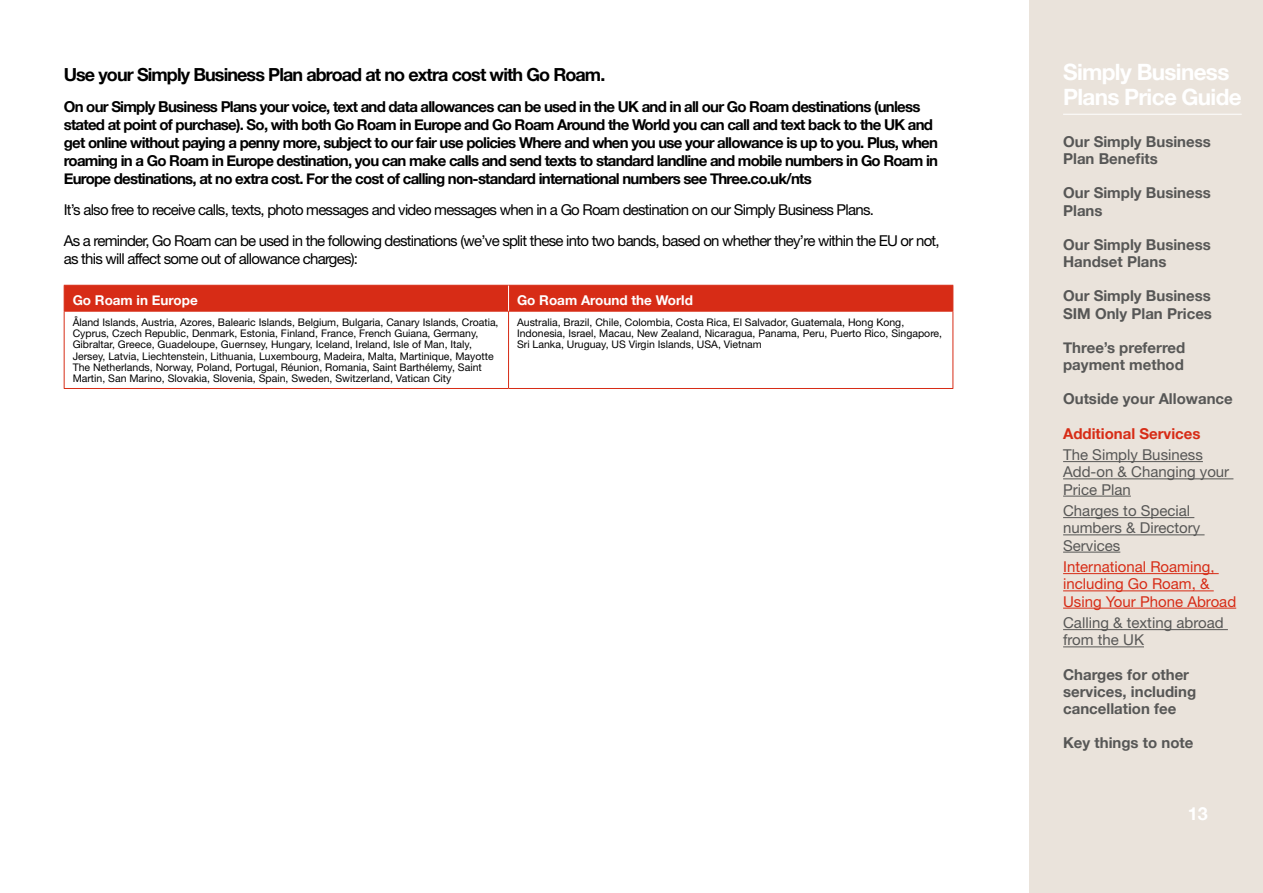
<style>
.page{position:relative;width:1263px;height:893px;background:#fff}
.page>*{position:absolute;margin:0;border:0;box-sizing:border-box;transform-origin:0 0}
.t1{font:700 22.5px/25.5px "Helvetica Neue";letter-spacing:-.03em;color:#fff}
.t2{font:700 18px "Helvetica Neue";letter-spacing:-.05em;color:#000}
.t3{font:700 18px "Helvetica Neue";color:#fff}
.t4{font:700 15px/18px "Helvetica Neue";letter-spacing:-.05em;color:#000}
.t5{font:15px/30.8px "Helvetica Neue";letter-spacing:-.05em;color:#000}
.t6{font:700 15px/17.2px "Helvetica Neue";color:#575756}
.t7{font:15px/17.2px "Helvetica Neue";color:#575756}
.t8{font:15px/17.2px "Helvetica Neue";color:#d72c16}
.t9{font:700 15px "Helvetica Neue";color:#d72c16}
.t10{font:700 13.5px "Helvetica Neue";color:#fff}
.t11{font:10.5px/11.2px "Helvetica Neue";color:#000}
</style>
<div class="page">
<div style="left:1029px;top:0;width:234px;height:893px;background:#eae3db"></div>
<hr style="left:1063px;top:114px;width:179px;height:1px;background:#fff">
<hr style="left:64px;top:312px;width:1px;height:76px;background:#d72c16">
<hr style="left:64px;top:311px;width:444px;height:1px;background:#d72c16">
<hr style="left:64px;top:388px;width:444px;height:1px;background:#d72c16">
<hr style="left:508px;top:312px;width:1px;height:76px;background:#d72c16">
<hr style="left:508px;top:311px;width:445px;height:1px;background:#d72c16">
<hr style="left:952px;top:312px;width:1px;height:76px;background:#d72c16">
<hr style="left:508px;top:388px;width:445px;height:1px;background:#d72c16">
<div style="left:64px;top:285px;width:889px;height:26px;background:#d72c16"></div>
<hr style="left:1063px;top:461px;width:140px;height:1px;background:#575756">
<hr style="left:1063px;top:478px;width:170px;height:1px;background:#575756">
<hr style="left:1063px;top:496px;width:68px;height:1px;background:#575756">
<hr style="left:1063px;top:517px;width:131px;height:1px;background:#575756">
<hr style="left:1063px;top:534px;width:141px;height:1px;background:#575756">
<hr style="left:1063px;top:552px;width:57px;height:1px;background:#575756">
<hr style="left:1063px;top:573px;width:156px;height:1px;background:#d72c16">
<hr style="left:1063px;top:590px;width:151px;height:1px;background:#d72c16">
<hr style="left:1063px;top:608px;width:173px;height:1px;background:#d72c16">
<hr style="left:1063px;top:629px;width:165px;height:1px;background:#575756">
<hr style="left:1063px;top:646px;width:81px;height:1px;background:#575756">
<h2 class="t2" style="left:64px;top:61px;width:543px">Use your Simply Business Plan abroad at no extra cost with Go Roam.</h2>
<p class="t4" style="left:64px;top:98px;width:876px">On our Simply Business Plans your voice, text and data allowances can be used in the UK and in all our Go Roam destinations (unless stated at point of purchase). So, with both Go Roam in Europe and Go Roam Around the World you can call and text back to the UK and get online without paying a penny more, subject to our fair use policies Where and when you use your allowance is up to you. Plus, when roaming in a Go Roam in Europe destination, you can make calls and send texts to standard landline and mobile numbers in Go Roam in Europe destinations, at no extra cost. For the cost of calling non-standard international numbers see Three.co.uk/nts</p>
<p class="t5" style="left:64px;top:194px;width:877px">It’s also free to receive calls, texts, photo messages and video messages when in a Go Roam destination on our Simply Business Plans.<br>As a reminder, Go Roam can be used in the following destinations (we’ve split these into two bands, based on whether they’re within the EU or not,</p>
<h3 class="t5" style="left:64px;top:243px;width:296px">as this will affect some out of allowance charges):</h3>
<p class="t10" style="left:73px;top:289px;width:127px">Go Roam in Europe</p>
<p class="t10" style="left:517px;top:289px;width:177px">Go Roam Around the World</p>
<p class="t11" style="left:73px;top:316px;width:427px">Åland Islands, Austria, Azores, Balearic Islands, Belgium, Bulgaria, Canary Islands, Croatia, Cyprus, Czech Republic, Denmark, Estonia, Finland, France, French Guiana, Germany, Gibraltar, Greece, Guadeloupe, Guernsey, Hungary, Iceland, Ireland, Isle of Man, Italy, Jersey, Latvia, Liechtenstein, Lithuania, Luxembourg, Madeira, Malta, Martinique, Mayotte The Netherlands, Norway, Poland, Portugal, Réunion, Romania, Saint Barthélemy, Saint Martin, San Marino, Slovakia, Slovenia, Spain, Sweden, Switzerland, Vatican City</p>
<p class="t11" style="left:517px;top:316px;width:427px">Australia, Brazil, Chile, Colombia, Costa Rica, El Salvador, Guatemala, Hong Kong,<br>Indonesia, Israel, Macau, New Zealand, Nicaragua, Panama, Peru, Puerto Rico, Singapore,<br>Sri Lanka, Uruguay, US Virgin Islands, USA, Vietnam</p>
<h1 class="t1" style="left:1063px;top:60px;width:180px">Simply Business<br>Plans Price Guide</h1>
<h3 class="t6" style="left:1063px;top:133px;width:149px">Our Simply Business<br>Plan Benefits</h3>
<h3 class="t6" style="left:1063px;top:185px;width:149px">Our Simply Business<br>Plans</h3>
<h3 class="t6" style="left:1063px;top:236px;width:149px">Our Simply Business<br>Handset Plans</h3>
<h3 class="t6" style="left:1063px;top:288px;width:150px">Our Simply Business<br>SIM Only Plan Prices</h3>
<h3 class="t6" style="left:1063px;top:339px;width:124px">Three’s preferred payment method</h3>
<h3 class="t6" style="left:1063px;top:391px;width:171px">Outside your Allowance</h3>
<h3 class="t9" style="left:1063px;top:421px;width:139px">Additional Services</h3>
<h3 class="t7" style="left:1063px;top:446px;width:168px">The Simply Business<br>Add-on &amp; Changing your<br>Price Plan</h3>
<h3 class="t7" style="left:1063px;top:502px;width:139px">Charges to Special numbers &amp; Directory<br>Services</h3>
<h3 class="t8" style="left:1063px;top:558px;width:175px">International Roaming, including Go Roam, &amp;<br>Using Your Phone Abroad</h3>
<h3 class="t7" style="left:1063px;top:614px;width:162px">Calling &amp; texting abroad from the UK</h3>
<h3 class="t6" style="left:1063px;top:666px;width:135px">Charges for other services, including cancellation fee</h3>
<h3 class="t6" style="left:1063px;top:735px;width:132px">Key things to note</h3>
<h2 class="t3" style="left:1188px;top:799px;width:22px">13</h2>
</div>
